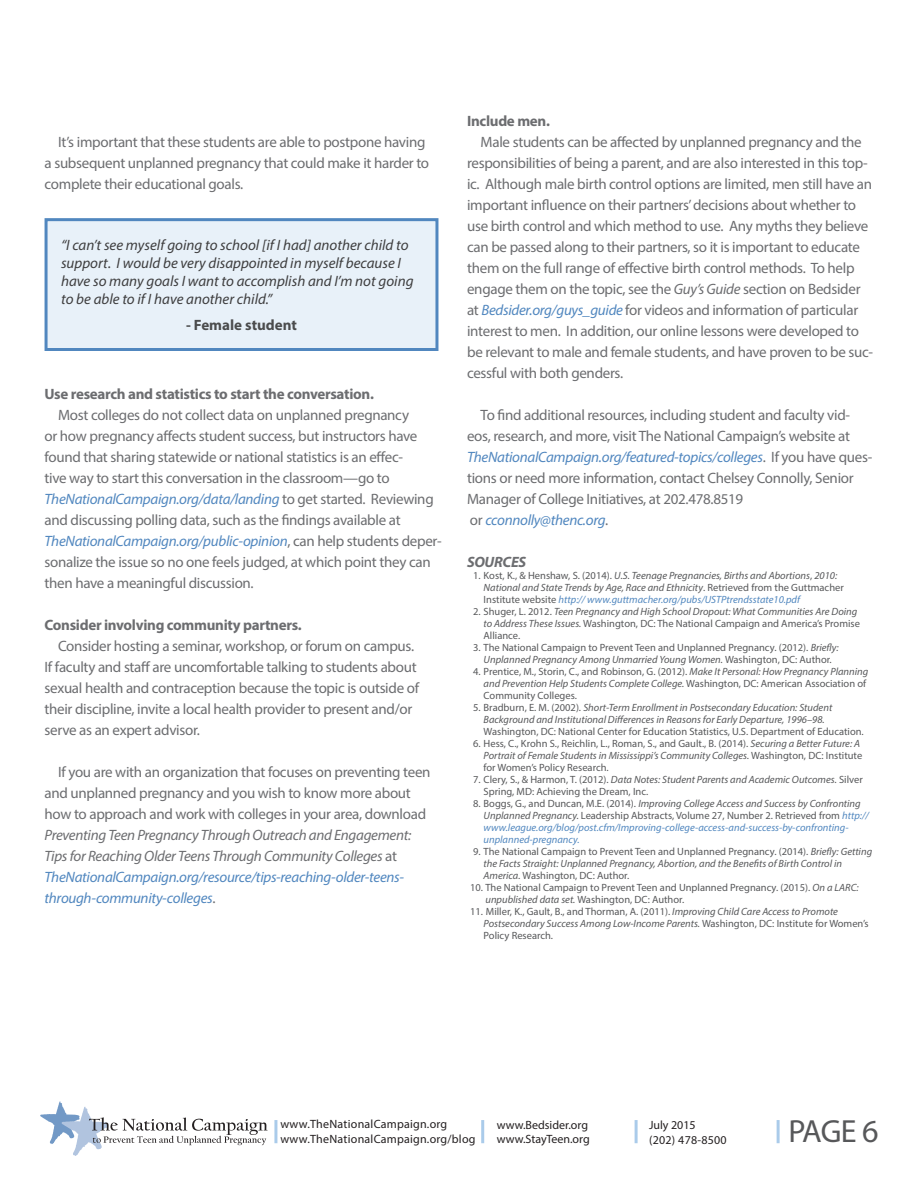
<style>
.page{position:relative;width:918px;height:1188px;background:#fff}
.page>*{position:absolute;margin:0;border:0;box-sizing:border-box;transform-origin:0 0}
.t1{font:32.1px "Myriad Pro";color:#57585a}
.Body_Copy{font:15px/21px "Myriad Pro";letter-spacing:-.02em;color:#6c6d70}
.t2{font:italic 15px/18px "Myriad Pro";color:#3e3e3f}
.Body_Copy-2{font:700 15px "Myriad Pro";letter-spacing:-.02em;color:#6c6d70}
.t3{font:700 15px "Myriad Pro";color:#4b4c4d}
.Body_Copy-3{font:italic 700 15px "Myriad Pro";letter-spacing:-.02em;color:#6c6d70}
.t4{font:12px/15px "Myriad Pro";letter-spacing:.02em;color:#231f20}
.t5{font:12px/14.4px "Myriad Pro";color:#231f20}
.t6{font:10.5px/12px "Myriad Pro";color:#57585a}
.t7{font:italic 10.5px/12px "Myriad Pro";color:#57585a}
.t8{font:italic 10.5px/12px "Myriad Pro";color:#5187bf}
.s1{font-style:italic;color:#5187bf}
.s2{font-style:italic}
.s3{font-style:normal}
.s4{color:#5187bf}
.s5{font-style:normal;color:#57585a}
.s6{color:#57585a}
</style>
<div class="page">
<svg style="left:40px;top:1102px;width:228px;height:54px"></svg>
<hr style="left:274px;top:1120px;width:3px;height:23px;background:#aacbea">
<hr style="left:481px;top:1120px;width:3px;height:23px;background:#aacbea">
<hr style="left:635px;top:1120px;width:3px;height:23px;background:#aacbea">
<hr style="left:777px;top:1120px;width:3px;height:23px;background:#aacbea">
<div style="left:46px;top:220px;width:391px;height:130px;background:#e8f1f9"></div>
<div style="left:45px;top:218px;width:393px;height:133px;border:3px solid #5187bf"></div>
<p class="Body_Copy" style="left:45px;top:131px;width:386px;text-indent:14px">It’s important that these students are able to postpone having a subsequent unplanned pregnancy that could make it harder to complete their educational goals.</p>
<p class="t2" style="left:61px;top:236px;width:354px">“I can’t see myself going to school [if I had] another child to support. I would be very disappointed in myself because I have so many goals I want to accomplish and I’m not going to be able to if I have another child.”</p>
<p class="t3" style="left:186px;top:316px;width:113px">- Female student</p>
<p class="Body_Copy-2" style="left:45px;top:384px;width:331px">Use research and statistics to start the conversation.</p>
<p class="Body_Copy" style="left:45px;top:404px;width:399px;text-indent:14px">Most colleges do not collect data on unplanned pregnancy<br>or how pregnancy affects student success, but instructors have found that sharing statewide or national statistics is an effec-<br>tive way to start this conversation in the classroom—go to <span class="s1">TheNationalCampaign.org/data/landing</span> to get started. Reviewing and discussing polling data, such as the findings available at <span class="s1">TheNationalCampaign.org/public-opinion</span>, can help students deper&shy;sonalize the issue so no one feels judged, at which point they can then have a meaningful discussion.</p>
<p class="Body_Copy-2" style="left:45px;top:615px;width:259px">Consider involving community partners.</p>
<p class="Body_Copy" style="left:45px;top:635px;width:376px;text-indent:14px">Consider hosting a seminar, workshop, or forum on campus.<br>If faculty and staff are uncomfortable talking to students about sexual health and contraception because the topic is outside of their discipline, invite a local health provider to present and/or serve as an expert advisor.</p>
<p class="Body_Copy" style="left:45px;top:761px;width:388px;text-indent:14px">If you are with an organization that focuses on preventing teen and unplanned pregnancy and you wish to know more about how to approach and work with colleges in your area, download <span class="s2">Preventing Teen Pregnancy Through Outreach and Engagement:<br>Tips for Reaching Older Teens Through Community Colleges</span> at <span class="s1">TheNationalCampaign.org/resource/tips-reaching-older-teens&shy;through-community-colleges</span>.</p>
<p class="Body_Copy-2" style="left:467px;top:111px;width:84px">Include men.</p>
<p class="Body_Copy" style="left:467px;top:131px;width:408px;text-indent:14px">Male students can be affected by unplanned pregnancy and the responsibilities of being a parent, and are also interested in this top&shy;ic. Although male birth control options are limited, men still have an important influence on their partners’ decisions about whether to use birth control and which method to use. Any myths they believe can be passed along to their partners, so it is important to educate them on the full range of effective birth control methods. To help engage them on the topic, see the <span class="s2">Guy’s Guide</span> section on Bedsider at <span class="s1">Bedsider.org/guys_guide</span> for videos and information of particular interest to men. In addition, our online lessons were developed to be relevant to male and female students, and have proven to be suc&shy;cessful with both genders.</p>
<p class="Body_Copy" style="left:467px;top:404px;width:407px;text-indent:14px">To find additional resources, including student and faculty vid&shy;eos, research, and more, visit The National Campaign’s website at <span class="s1">TheNationalCampaign.org/featured-topics/colleges</span>. If you have ques&shy;tions or need more information, contact Chelsey Connolly, Senior Manager of College Initiatives, at 202.478.8519<br>or <span class="s1">cconnolly@thenc.org</span>.</p>
<p class="Body_Copy-3" style="left:467px;top:552px;width:61px">SOURCES</p>
<p class="t7" style="left:484px;top:569px;width:362px;text-indent:-10px"><span class="s3">1. Kost, K., &amp; Henshaw, S. (2014).</span> U.S. Teenage Pregnancies, Births and Abortions<span class="s3">,</span> 2010:<br>National and State Trends by Age, Race and Ethnicity<span class="s3">. Retrieved from the Guttmacher<br>Institute website</span> <span class="s4">http:// www.guttmacher.org/pubs/USTPtrendsstate10.pdf</span></p>
<p class="t7" style="left:484px;top:605px;width:378px;text-indent:-10px"><span class="s3">2. Shuger, L. 2012.</span> Teen Pregnancy and High School Dropout: What Communities Are Doing to Address These Issues. <span class="s3">Washington, DC: The National Campaign and America’s Promise<br>Alliance.</span></p>
<p class="t6" style="left:473px;top:641px;width:367px;text-align:center">3. The National Campaign to Prevent Teen and Unplanned Pregnancy. (2012). <span class="s2">Briefly:<br>Unplanned Pregnancy Among Unmarried Young Women.</span> Washington, DC: Author.</p>
<p class="t6" style="left:484px;top:665px;width:386px;text-indent:-10px">4. Prentice, M., Storin, C., and Robinson, G. (2012). <span class="s2">Make It Personal: How Pregnancy Planning and Prevention Help Students Complete College.</span> Washington, DC: American Association of<br>Community Colleges.</p>
<p class="t7" style="left:484px;top:701px;width:382px;text-indent:-10px"><span class="s3">5. Bradburn, E. M. (2002).</span> Short-Term Enrollment in Postsecondary Education: Student<br>Background and Institutional Differences in Reasons for Early Departure, 1996–98.<br><span class="s3">Washington, DC: National Center for Education Statistics, U.S. Department of Education.</span></p>
<p class="t6" style="left:484px;top:737px;width:380px;text-indent:-10px">6. Hess, C., Krohn S., Reichlin, L., Roman, S., and Gault., B. (2014). <span class="s2">Securing a Better Future: A<br>Portrait of Female Students in Mississippi’s Community Colleges.</span> Washington, DC: Institute for Women’s Policy Research.</p>
<p class="t6" style="left:484px;top:773px;width:381px;text-indent:-10px">7. Clery, S., &amp; Harmon, T. (2012). <span class="s2">Data Notes: Student Parents and Academic Outcomes.</span> Silver<br>Spring, MD: Achieving the Dream, Inc.</p>
<p class="t8" style="left:484px;top:797px;width:387px;text-indent:-10px"><span class="s5">8. Boggs, G., and Duncan, M.E. (2014).</span> <span class="s6">Improving College Access and Success by Confronting Unplanned Pregnancy.</span> <span class="s5">Leadership Abstracts, Volume 27, Number 2. Retrieved from</span> http:// www.league.org/blog/post.cfm/Improving-college-access-and-success-by-confronting&shy;unplanned-pregnancy.</p>
<p class="t7" style="left:484px;top:845px;width:390px;text-indent:-10px"><span class="s3">9. The National Campaign to Prevent Teen and Unplanned Pregnancy. (2014).</span> Briefly: Getting the Facts Straight: Unplanned Pregnancy, Abortion, and the Benefits of Birth Control in<br>America. <span class="s3">Washington, DC: Author.</span></p>
<p class="t6" style="left:486px;top:881px;width:375px;text-indent:-15px">10. The National Campaign to Prevent Teen and Unplanned Pregnancy. (2015). <span class="s2">On a LARC: unpublished data set.</span> Washington, DC: Author.</p>
<p class="t6" style="left:484px;top:905px;width:387px;text-indent:-14px">11. Miller, K., Gault, B., and Thorman, A. (2011). <span class="s2">Improving Child Care Access to Promote<br>Postsecondary Success Among Low-Income Parents.</span> Washington, DC: Institute for Women’s<br>Policy Research.</p>
<p class="t4" style="left:280px;top:1117px;width:197px">www.TheNationalCampaign.org www.TheNationalCampaign.org/blog</p>
<p class="t5" style="left:497px;top:1117px;width:95px">www.Bedsider.org www.StayTeen.org</p>
<p class="t4" style="left:649px;top:1117px;width:79px">July 2015<br>(202) 478-8500</p>
<h1 class="t1" style="left:788px;top:1112px;width:92px">PAGE 6</h1>
</div>
